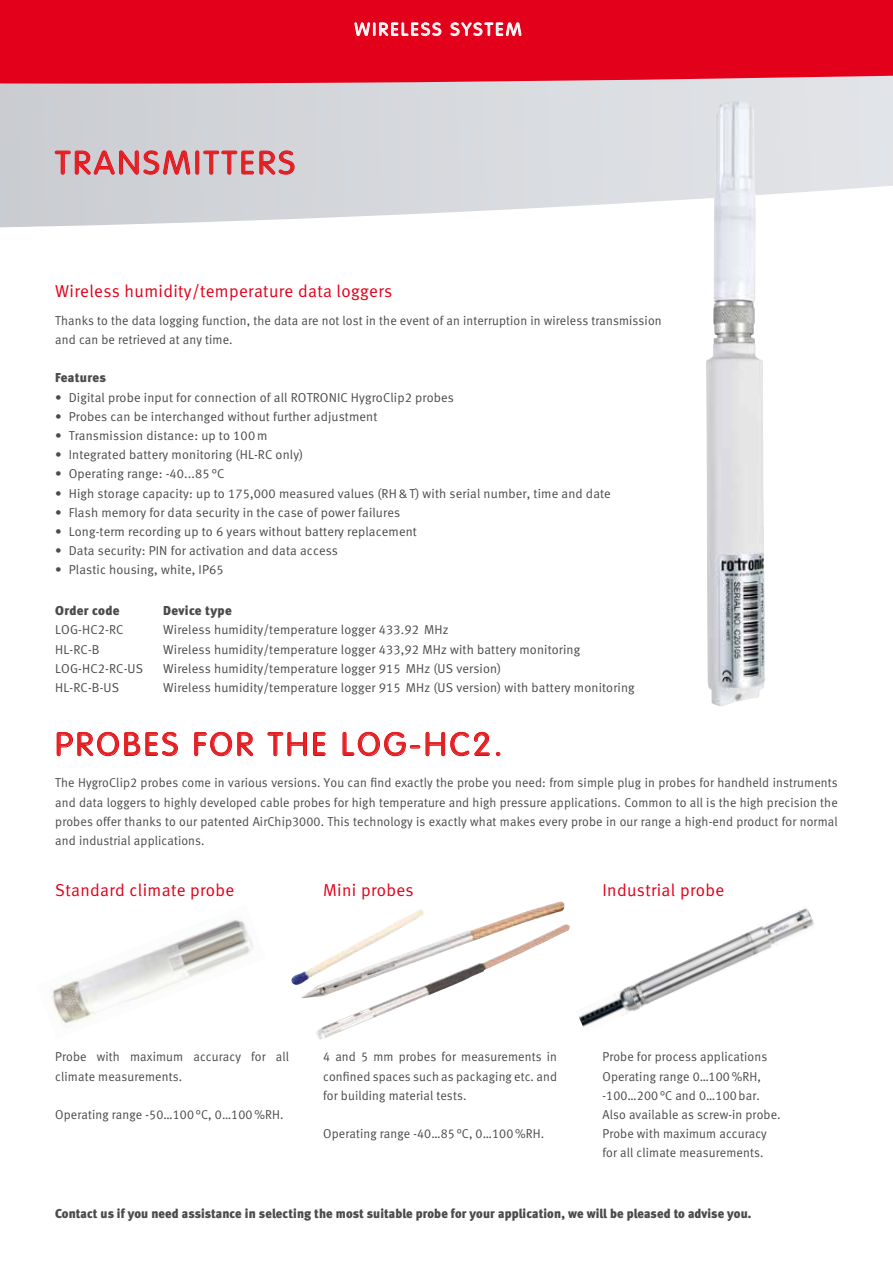
<style>
.page{position:relative;width:893px;height:1263px;background:#fff}
.page>*{position:absolute;margin:0;border:0;box-sizing:border-box;transform-origin:0 0}
.t1{font:300 32.1px "VAG Rounded LT";letter-spacing:.09em;color:#e32120;scale:1.05 1}
.t2{font:300 17.4px "VAG Rounded LT";letter-spacing:.12em;color:#fff;scale:1.08 1}
.t3{font:17.25px "Meta Normal LF";letter-spacing:.02em;color:#e2001a}
.t4{font:12.9px/19.2px "Meta Normal LF";letter-spacing:.01em;color:#4b4b4d}
.t5{font:12.9px "Meta Black LF";letter-spacing:.01em;color:#4b4b4d}
</style>
<div class="page">
<svg style="left:0;top:84px;width:893px;height:144px;background:#dadce0"></svg>
<div style="left:0;top:0;width:893px;height:84px;background:#e2001a"></div>
<svg style="left:354px;top:21px;width:88px;height:20px;background:#e94053"></svg>
<svg style="left:450px;top:17px;width:72px;height:24px;background:#e73247"></svg>
<img style="left:706px;top:101px;width:59px;height:605px">
<img style="left:291px;top:901px;width:274px;height:97px">
<img style="left:51px;top:920px;width:202px;height:105px">
<img style="left:579px;top:908px;width:235px;height:119px">
<img style="left:316px;top:924px;width:254px;height:116px">
<svg style="left:56px;top:732px;width:122px;height:24px"></svg>
<svg style="left:194px;top:732px;width:59px;height:24px"></svg>
<svg style="left:267px;top:732px;width:40px;height:24px"></svg>
<svg style="left:313px;top:732px;width:13px;height:24px"></svg>
<svg style="left:342px;top:732px;width:148px;height:24px"></svg>
<svg style="left:496px;top:752px;width:4px;height:4px"></svg>
<svg style="left:55px;top:144px;width:136px;height:31px;background:#d0acb4"></svg>
<div style="left:195px;top:151px;width:4px;height:24px;border:1px solid #e2001a"></div>
<svg style="left:203px;top:150px;width:92px;height:25px;background:#d4a8b1"></svg>
<h1 class="t1" style="left:55px;top:144px;width:230px">TRANSMITTERS</h1>
<h2 class="t2" style="left:354px;top:19px;width:156px">WIRELESS SYSTEM</h2>
<h3 class="t3" style="left:55px;top:281px;width:338px">Wireless humidity/temperature data loggers</h3>
<p class="t4" style="left:55px;top:310px;width:608px">Thanks to the data logging function, the data are not lost in the event of an interruption in wireless transmission and can be retrieved at any time.</p>
<p class="t5" style="left:55px;top:370px;width:52px">Features</p>
<p class="t4" style="left:55px;top:387px;width:400px">• Digital probe input for connection of all ROTRONIC HygroClip2 probes</p>
<p class="t4" style="left:55px;top:406px;width:324px">• Probes can be interchanged without further adjustment</p>
<p class="t4" style="left:55px;top:426px;width:214px">• Transmission distance: up to 100 m</p>
<p class="t4" style="left:55px;top:445px;width:250px">• Integrated battery monitoring (HL-RC only)</p>
<p class="t4" style="left:55px;top:464px;width:171px">• Operating range: -40...85 °C</p>
<p class="t4" style="left:55px;top:483px;width:557px">• High storage capacity: up to 175,000 measured values (RH&amp;T) with serial number, time and date</p>
<p class="t4" style="left:55px;top:502px;width:346px">• Flash memory for data security in the case of power failures</p>
<p class="t4" style="left:55px;top:522px;width:363px">• Long-term recording up to 6 years without battery replacement</p>
<p class="t4" style="left:55px;top:541px;width:284px">• Data security: PIN for activation and data access</p>
<p class="t4" style="left:55px;top:560px;width:170px">• Plastic housing, white, IP65</p>
<p class="t5" style="left:55px;top:603px;width:66px">Order code</p>
<p class="t5" style="left:163px;top:603px;width:70px">Device type</p>
<p class="t4" style="left:55px;top:620px;width:70px">LOG-HC2-RC</p>
<p class="t4" style="left:163px;top:620px;width:287px">Wireless humidity/temperature logger 433.92 MHz</p>
<p class="t4" style="left:55px;top:639px;width:46px">HL-RC-B</p>
<p class="t4" style="left:163px;top:639px;width:418px">Wireless humidity/temperature logger 433,92 MHz with battery monitoring</p>
<p class="t4" style="left:55px;top:658px;width:89px">LOG-HC2-RC-US</p>
<p class="t4" style="left:163px;top:658px;width:340px">Wireless humidity/temperature logger 915 MHz (US version)</p>
<p class="t4" style="left:55px;top:678px;width:65px">HL-RC-B-US</p>
<p class="t4" style="left:163px;top:678px;width:473px">Wireless humidity/temperature logger 915 MHz (US version) with battery monitoring</p>
<h1 class="t1" style="left:55px;top:726px;width:427px">PROBES FOR THE LOG-HC2.</h1>
<p class="t4" style="left:55px;top:773px;width:784px;text-align:justify">The HygroClip2 probes come in various versions. You can find exactly the probe you need: from simple plug in probes for handheld instruments and data loggers to highly developed cable probes for high temperature and high pressure applications. Common to all is the high precision the probes offer thanks to our patented AirChip3000. This technology is exactly what makes every probe in our range a high-end product for normal and industrial applications.</p>
<h3 class="t3" style="left:55px;top:880px;width:181px">Standard climate probe</h3>
<h3 class="t3" style="left:323px;top:880px;width:92px">Mini probes</h3>
<h3 class="t3" style="left:602px;top:880px;width:123px">Industrial probe</h3>
<p class="t4" style="left:55px;top:1047px;width:235px">Probe with maximum accuracy for all climate measurements.</p>
<p class="t4" style="left:55px;top:1105px;width:230px">Operating range -50…100 °C, 0…100 %RH.</p>
<p class="t4" style="left:323px;top:1047px;width:235px;text-align:justify">4 and 5 mm probes for measurements in confined spaces such as packaging etc. and for building material tests.</p>
<p class="t4" style="left:323px;top:1124px;width:223px">Operating range -40…85 °C, 0…100 %RH.</p>
<p class="t4" style="left:602px;top:1047px;width:180px">Probe for process applications<br>Operating range 0…100 %RH, -100…200 °C and 0…100 bar.<br>Also available as screw-in probe.<br>Probe with maximum accuracy for all climate measurements.</p>
<p class="t5" style="left:55px;top:1205px;width:698px">Contact us if you need assistance in selecting the most suitable probe for your application, we will be pleased to advise you.</p>
</div>
